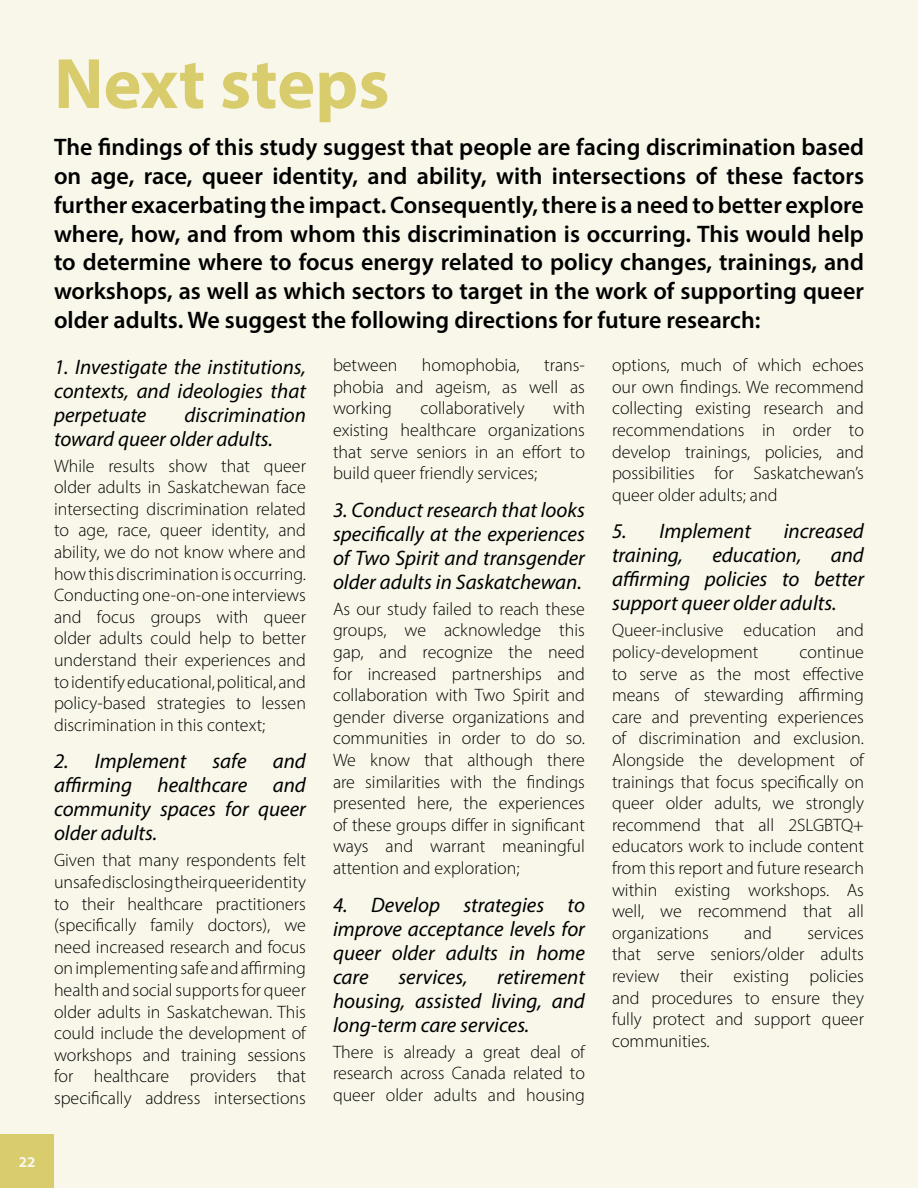
<style>
.page{position:relative;width:918px;height:1188px;background:#f9f7e9}
.page>*{position:absolute;margin:0;border:0;box-sizing:border-box;transform-origin:0 0}
.t1{font:700 72px "Myriad Pro";color:#d8cc6d}
.t2{font:600 24px/28.8px "Myriad Pro";color:#000;text-align:justify}
.t3{font:italic 21px/24px "Myriad Pro";color:#000;text-align:justify}
.t4{font:300 18px/21.6px "Myriad Pro";color:#000;text-align:justify}
.t5{font:700 15px "Myriad Pro";color:#f8f7ea}
</style>
<div class="page">
<div style="left:0;top:1134px;width:54px;height:54px;background:#d8cc6d"></div>
<h1 class="t1" style="left:54px;top:37px;width:337px">Next steps</h1>
<p class="t2" style="left:54px;top:132px;width:812px">The findings of this study suggest that people are facing discrimination based on age, race, queer identity, and ability, with intersections of these factors further exacerbating the impact. Consequently, there is a need to better explore where, how, and from whom this discrimination is occurring. This would help to determine where to focus energy related to policy changes, trainings, and workshops, as well as which sectors to target in the work of supporting queer older adults. We suggest the following directions for future research:</p>
<p class="t4" style="left:333px;top:354px;width:66px">between</p>
<p class="t4" style="left:422px;top:354px;width:99px">homophobia,</p>
<p class="t4" style="left:612px;top:354px;width:254px">options, much of which echoes our own findings. We recommend collecting existing research and recommendations in order to develop trainings, policies, and possibilities for Saskatchewan’s queer older adults; and</p>
<p class="t3" style="left:612px;top:519px;width:140px">5. Implement</p>
<p class="t3" style="left:784px;top:519px;width:82px">increased</p>
<p class="t3" style="left:612px;top:543px;width:73px">training,</p>
<p class="t3" style="left:712px;top:543px;width:91px">education,</p>
<p class="t3" style="left:54px;top:354px;width:253px">1. Investigate the institutions, contexts, and ideologies that perpetuate</p>
<p class="t4" style="left:333px;top:354px;width:254px;text-indent:211px">trans&shy;phobia and ageism, as well as working</p>
<p class="t4" style="left:333px;top:397px;width:254px;text-indent:220px">with existing healthcare organizations that serve seniors in an effort to build queer friendly services;</p>
<p class="t3" style="left:333px;top:497px;width:254px">3. Conduct research that looks specifically at the experiences of Two Spirit and transgender older adults in Saskatchewan.</p>
<p class="t4" style="left:333px;top:598px;width:254px">As our study failed to reach these groups, we acknowledge this gap, and recognize the need for increased partnerships and collaboration with Two Spirit and gender diverse organizations and communities in order to do so.<br>We know that although there are similarities with the findings presented here, the experiences of these groups differ in significant ways and warrant meaningful attention and exploration;</p>
<p class="t3" style="left:333px;top:892px;width:254px">4. Develop strategies to improve acceptance levels for queer older adults in home care</p>
<p class="t4" style="left:420px;top:397px;width:106px">collaboratively</p>
<p class="t3" style="left:54px;top:402px;width:253px;text-indent:130px">discrimination toward queer older adults.</p>
<p class="t4" style="left:54px;top:455px;width:254px">While results show that queer older adults in Saskatchewan face intersecting discrimination related to age, race, queer identity, and ability, we do not know where and how this discrimination is occurring.<br>Conducting one-on-one interviews and focus groups with queer older adults could help to better understand their experiences and to identify educational, political, and policy-based strategies to lessen discrimination in this context;</p>
<p class="t3" style="left:54px;top:749px;width:254px">2. Implement safe and affirming healthcare and community spaces for queer older adults.</p>
<p class="t4" style="left:54px;top:849px;width:254px">Given that many respondents felt unsafe disclosing their queer identity to their healthcare practitioners (specifically family doctors), we need increased research and focus on implementing safe and affirming health and social supports for queer older adults in Saskatchewan. This could include the development of workshops and training sessions for healthcare providers that specifically address intersections</p>
<p class="t3" style="left:612px;top:543px;width:254px;text-indent:219px">and affirming policies to better support queer older adults.</p>
<p class="t4" style="left:612px;top:619px;width:254px">Queer-inclusive education and policy-development</p>
<p class="t4" style="left:612px;top:641px;width:254px;text-indent:187px">continue to serve as the most effective means of stewarding affirming care and preventing experiences of discrimination and exclusion.<br>Alongside the development of trainings that focus specifically on queer older adults, we strongly recommend that all 2SLGBTQ+ educators work to include content from this report and future research within existing workshops. As well, we recommend that all organizations</p>
<p class="t4" style="left:744px;top:922px;width:29px">and</p>
<p class="t4" style="left:612px;top:922px;width:254px;text-indent:195px">services that serve seniors/older adults review their existing policies and procedures to ensure they fully protect and support queer communities.</p>
<p class="t3" style="left:333px;top:964px;width:253px;text-indent:164px">retirement housing, assisted living, and long-term care services.</p>
<p class="t4" style="left:333px;top:1041px;width:253px">There is already a great deal of research across Canada related to queer older adults and housing</p>
<p class="t3" style="left:398px;top:964px;width:71px">services,</p>
<p class="t5" style="left:19px;top:1152px;width:18px">22</p>
</div>
